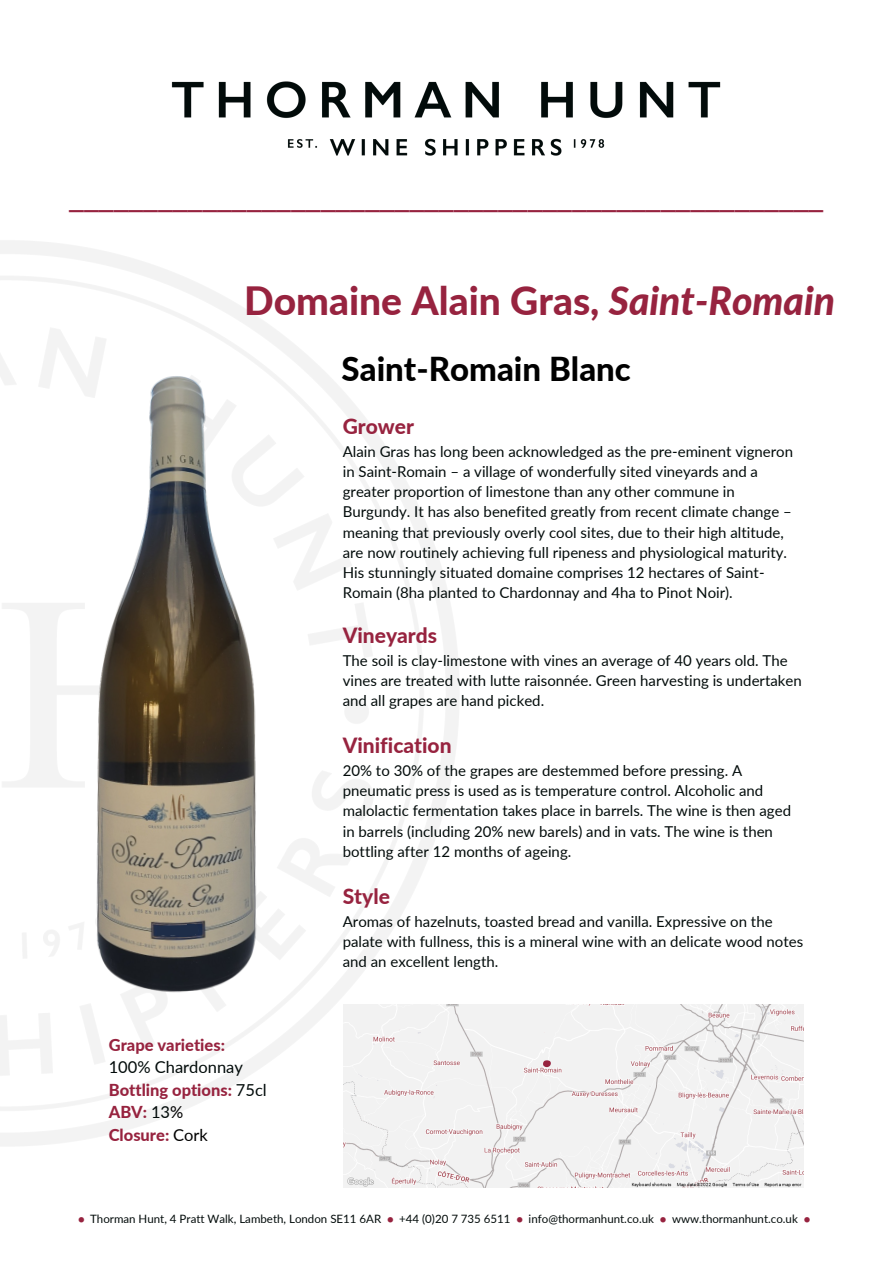
<style>
.page{position:relative;width:893px;height:1264px;background:#fff}
.page>*{position:absolute;margin:0;border:0;box-sizing:border-box;transform-origin:0 0}
.t1{font:800 39px "Lato";color:#97233f}
.t2{font:33px "Open Sans";color:#97233f}
.t3{font:800 33px "Lato";color:#000}
.t4{font:800 21px "Lato";color:#97233f}
.t5{font:800 16.5px/22.5px "Lato";color:#97233f}
.t6{font:15px/20.2px "Lato";color:#020b0a}
.t7{font:11.55px "Lato";color:#020b0a}
.s1{font-style:italic}
.s2{font-weight:400;color:#020b0a}
.s3{font-weight:400;color:#000}
.s4{font-weight:800;color:#97233f}
</style>
<div class="page">
<img style="left:344px;top:1004px;width:459px;height:183px">
<img style="left:0;top:324px;width:371px;height:694px">
<img style="left:171px;top:81px;width:550px;height:75px">
<svg style="left:543px;top:1060px;width:8px;height:7px"></svg>
<div style="left:179px;top:926px;width:8px;height:10px;background:#1e2d48"></div>
<div style="left:190px;top:926px;width:8px;height:8px;background:#1e2d48"></div>
<div style="left:187px;top:924px;width:8px;height:10px;background:#1e2d48"></div>
<div style="left:158px;top:926px;width:21px;height:9px;background:#1e2d48"></div>
<h2 class="t2" style="left:69px;top:172px;width:755px">___________________________________________________</h2>
<h1 class="t1" style="left:244px;top:277px;width:592px">Domaine Alain Gras, <span class="s1">Saint-Romain</span></h1>
<h2 class="t3" style="left:341px;top:348px;width:291px">Saint-Romain Blanc</h2>
<p class="t5" style="left:109px;top:1032px;width:118px">Grape varieties:</p>
<p class="t5" style="left:109px;top:1055px;width:159px"><span class="s2">100% Chardonnay<br></span>Bottling options: <span class="s2">75cl<br></span>ABV: <span class="s2">13</span><span class="s3">%<br></span>Closure: <span class="s3">Cork</span></p>
<h3 class="t4" style="left:343px;top:413px;width:73px">Grower</h3>
<p class="t6" style="left:343px;top:440px;width:452px">Alain Gras has long been acknowledged as the pre-eminent vigneron in Saint-Romain – a village of wonderfully sited vineyards and a greater proportion of limestone than any other commune in Burgundy. It has also benefited greatly from recent climate change – meaning that previously overly cool sites, due to their high altitude, are now routinely achieving full ripeness and physiological maturity.<br>His stunningly situated domaine comprises 12 hectares of Saint-Romain (8ha planted to Chardonnay and 4ha to Pinot Noir).</p>
<h3 class="t4" style="left:343px;top:622px;width:96px">Vineyards</h3>
<p class="t6" style="left:343px;top:650px;width:460px">The soil is clay-limestone with vines an average of 40 years old. The vines are treated with lutte raisonnée. Green harvesting is undertaken and all grapes are hand picked.</p>
<h3 class="t4" style="left:343px;top:732px;width:110px">Vinification</h3>
<p class="t6" style="left:343px;top:760px;width:450px">20% to 30% of the grapes are destemmed before pressing. A pneumatic press is used as is temperature control. Alcoholic and malolactic fermentation takes place in barrels. The wine is then aged in barrels (including 20% new barels) and in vats. The wine is then bottling after 12 months of ageing.</p>
<h3 class="t4" style="left:343px;top:883px;width:49px">Style</h3>
<p class="t6" style="left:343px;top:910px;width:462px">Aromas of hazelnuts, toasted bread and vanilla. Expressive on the palate with fullness, this is a mineral wine with an delicate wood notes and an excellent length.</p>
<p class="t7" style="left:78px;top:1211px;width:734px"><span class="s4">•</span> Thorman Hunt, 4 Pratt Walk, Lambeth, London SE11 6AR <span class="s4">•</span> +44 (0)20 7 735 6511 <span class="s4">•</span> info@thormanhunt.co.uk <span class="s4">•</span> www.thormanhunt.co.uk <span class="s4">•</span></p>
</div>
